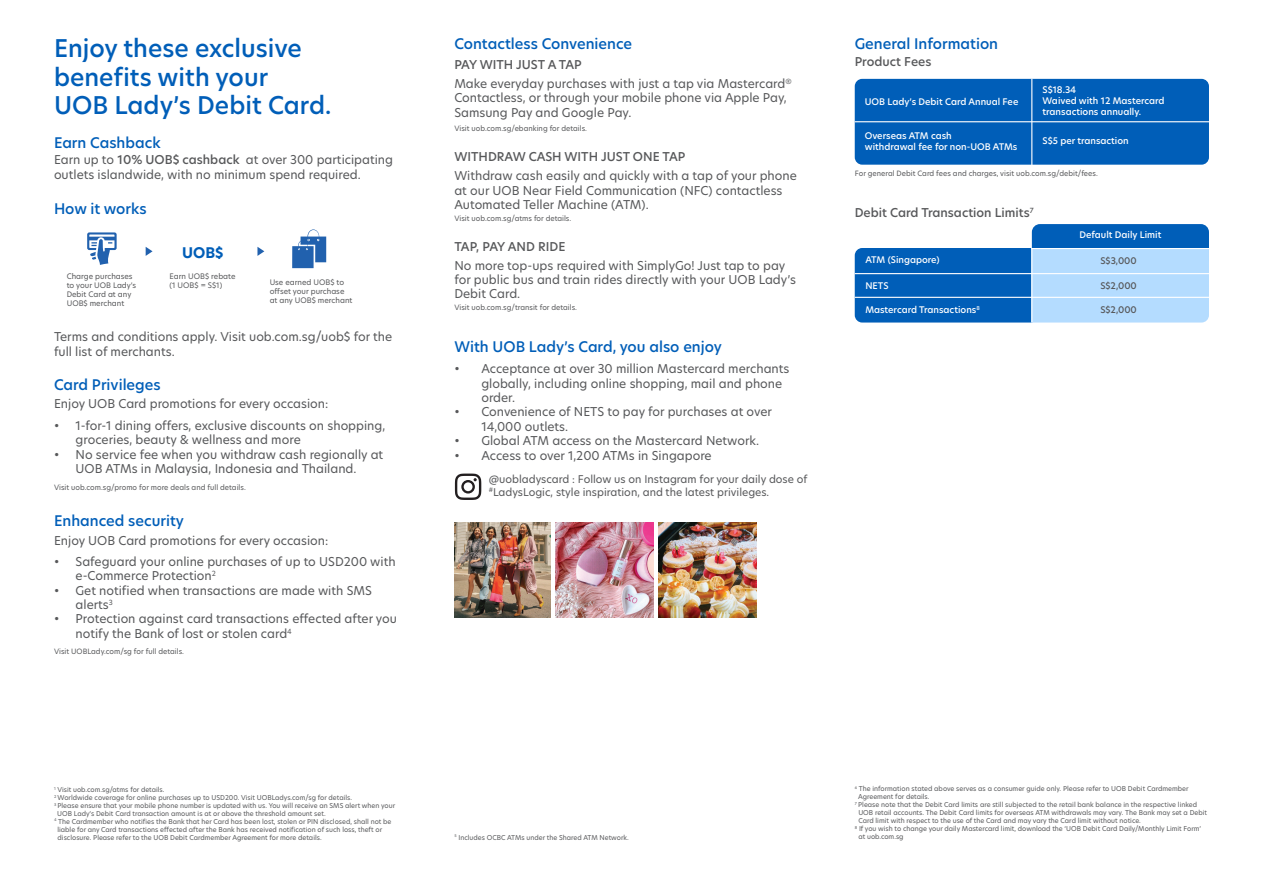
<style>
.page{position:relative;width:1263px;height:893px;background:#fff}
.page>*{position:absolute;margin:0;border:0;box-sizing:border-box;transform-origin:0 0}
.t1{font:500 24px "New Hero";color:#005eb8}
.t2{font:500 14.4px "New Hero";color:#005eb8}
.t3{font:700 14.4px "New Hero";color:#005eb8}
.t4{font:12px/14.4px "New Hero";color:#57585a}
.t5{font:500 12px "New Hero";color:#57585a}
.t6{font:10.5px "New Hero";color:#57585a}
.t7{font:500 9px "New Hero";color:#fff}
.t8{font:500 9px "New Hero";color:#57585a}
.t9{font:7.5px/9px "New Hero";color:#57585a}
.t10{font:7.2px "New Hero";color:#57585a}
.t11{font:6.6px/7.9px "New Hero";color:#57585a}
.s1{font-weight:500}
</style>
<div class="page">
<div style="left:1032px;top:224px;width:177px;height:42px;background:#005eb8;border-radius:8px"></div>
<div style="left:855px;top:79px;width:354px;height:86px;background:#005eb8;border-radius:7px"></div>
<svg style="left:855px;top:248px;width:354px;height:75px;background:#5c9edb"></svg>
<hr style="left:1031px;top:79px;width:1px;height:87px;background:#fff">
<hr style="left:1031px;top:248px;width:1px;height:75px;background:#fff">
<hr style="left:855px;top:121px;width:354px;height:1px;background:#fff">
<hr style="left:855px;top:273px;width:354px;height:1px;background:#fff">
<hr style="left:1031px;top:248px;width:178px;height:1px;background:#fff">
<hr style="left:855px;top:297px;width:354px;height:1px;background:#fff">
<svg style="left:87px;top:232px;width:30px;height:33px"></svg>
<svg style="left:292px;top:229px;width:34px;height:39px"></svg>
<svg style="left:146px;top:247px;width:7px;height:9px"></svg>
<svg style="left:257px;top:247px;width:7px;height:9px"></svg>
<img style="left:556px;top:522px;width:97px;height:96px">
<img style="left:454px;top:522px;width:96px;height:96px">
<img style="left:659px;top:522px;width:97px;height:96px">
<svg style="left:455px;top:474px;width:26px;height:26px"></svg>
<p class="t1" style="left:54px;top:32px;width:249px">Enjoy these exclusive</p>
<p class="t1" style="left:54px;top:60px;width:216px">benefits with your</p>
<p class="t1" style="left:54px;top:89px;width:279px">UOB Lady’s Debit Card.</p>
<p class="t2" style="left:54px;top:132px;width:108px">Earn Cashback</p>
<p class="t4" style="left:54px;top:153px;width:341px">Earn up to <span class="s1">10% UOB$ cashback</span> at over 300 participating outlets islandwide, with no minimum spend required.</p>
<p class="t2" style="left:54px;top:199px;width:94px">How it works</p>
<p class="t9" style="left:67px;top:271px;width:67px">Charge purchases</p>
<p class="t9" style="left:67px;top:280px;width:71px">to your UOB Lady’s</p>
<p class="t9" style="left:67px;top:289px;width:66px">Debit Card at any</p>
<p class="t9" style="left:67px;top:298px;width:59px">UOB$ merchant</p>
<p class="t3" style="left:182px;top:243px;width:43px">UOB$</p>
<p class="t9" style="left:170px;top:271px;width:67px">Earn UOB$ rebate</p>
<p class="t9" style="left:170px;top:280px;width:54px">(1 UOB$ = S$1)</p>
<p class="t9" style="left:270px;top:277px;width:84px">Use earned UOB$ to offset your purchase at any UOB$ merchant</p>
<p class="t4" style="left:54px;top:330px;width:340px">Terms and conditions apply. Visit uob.com.sg/uob$ for the full list of merchants.</p>
<p class="t2" style="left:54px;top:374px;width:108px">Card Privileges</p>
<p class="t4" style="left:54px;top:396px;width:276px">Enjoy UOB Card promotions for every occasion:</p>
<p class="t4" style="left:76px;top:418px;width:311px;text-indent:-22px">• 1-for-1 dining offers, exclusive discounts on shopping, groceries, beauty &amp; wellness and more</p>
<p class="t4" style="left:54px;top:447px;width:331px;text-align:center">• No service fee when you withdraw cash regionally at<br>UOB ATMs in Malaysia, Indonesia and Thailand.</p>
<p class="t10" style="left:54px;top:482px;width:193px">Visit uob.com.sg/promo for more deals and full details.</p>
<p class="t2" style="left:54px;top:511px;width:132px">Enhanced security</p>
<p class="t4" style="left:54px;top:533px;width:276px">Enjoy UOB Card promotions for every occasion:</p>
<p class="t4" style="left:76px;top:554px;width:322px;text-indent:-22px">• Safeguard your online purchases of up to USD200 with e-Commerce Protection<sup>2</sup></p>
<p class="t4" style="left:76px;top:583px;width:298px;text-indent:-22px">• Get notified when transactions are made with SMS alerts<sup>3</sup></p>
<p class="t4" style="left:76px;top:612px;width:323px;text-indent:-22px">• Protection against card transactions effected after you notify the Bank of lost or stolen card<sup>4</sup></p>
<p class="t10" style="left:54px;top:646px;width:132px">Visit UOBLady.com/sg for full details.</p>
<p class="t2" style="left:454px;top:34px;width:179px">Contactless Convenience</p>
<p class="t2" style="left:855px;top:34px;width:145px">General Information</p>
<p class="t5" style="left:454px;top:56px;width:129px">PAY WITH JUST A TAP</p>
<p class="t4" style="left:454px;top:76px;width:339px">Make everyday purchases with just a tap via Mastercard<sup>®<br></sup>Contactless, or through your mobile phone via Apple Pay,<br>Samsung Pay and Google Pay.</p>
<p class="t5" style="left:454px;top:149px;width:232px">WITHDRAW CASH WITH JUST ONE TAP</p>
<p class="t10" style="left:454px;top:124px;width:134px">Visit uob.com.sg/ebanking for details.</p>
<p class="t4" style="left:454px;top:168px;width:344px">Withdraw cash easily and quickly with a tap of your phone at our UOB Near Field Communication (NFC) contactless<br>Automated Teller Machine (ATM).</p>
<p class="t5" style="left:454px;top:238px;width:113px">TAP, PAY AND RIDE</p>
<p class="t10" style="left:454px;top:213px;width:118px">Visit uob.com.sg/atms for details.</p>
<p class="t4" style="left:454px;top:258px;width:343px">No more top-ups required with SimplyGo! Just tap to pay for public bus and train rides directly with your UOB Lady’s<br>Debit Card.</p>
<p class="t10" style="left:454px;top:303px;width:124px">Visit uob.com.sg/transit for details.</p>
<p class="t2" style="left:454px;top:337px;width:269px">With UOB Lady’s Card, you also enjoy</p>
<p class="t4" style="left:481px;top:361px;width:309px;text-indent:-27px">• Acceptance at over 30 million Mastercard merchants globally, including online shopping, mail and phone order.</p>
<p class="t4" style="left:481px;top:405px;width:292px;text-indent:-27px">• Convenience of NETS to pay for purchases at over<br>14,000 outlets.</p>
<p class="t4" style="left:454px;top:433px;width:306px">• Global ATM access on the Mastercard Network.</p>
<p class="t4" style="left:454px;top:448px;width:259px">• Access to over 1,200 ATMs in Singapore</p>
<p class="t6" style="left:489px;top:472px;width:320px">@uobladyscard : Follow us on Instagram for your daily dose of</p>
<p class="t6" style="left:489px;top:485px;width:282px"><sup>#</sup>LadysLogic, style inspiration, and the latest privileges.</p>
<p class="t5" style="left:855px;top:53px;width:78px">Product Fees</p>
<p class="t7" style="left:865px;top:95px;width:155px">UOB Lady’s Debit Card Annual Fee</p>
<p class="t7" style="left:865px;top:130px;width:88px">Overseas ATM cash</p>
<p class="t7" style="left:865px;top:141px;width:154px">withdrawal fee for non-UOB ATMs</p>
<p class="t7" style="left:1042px;top:84px;width:35px">S$18.34</p>
<p class="t7" style="left:1042px;top:95px;width:124px">Waived with 12 Mastercard</p>
<p class="t7" style="left:1042px;top:105px;width:100px">transactions annually.</p>
<p class="t7" style="left:1042px;top:135px;width:88px">S$5 per transaction</p>
<p class="t10" style="left:855px;top:169px;width:245px">For general Debit Card fees and charges, visit uob.com.sg/debit/fees.</p>
<p class="t5" style="left:855px;top:205px;width:180px">Debit Card Transaction Limits<sup>7</sup></p>
<p class="t7" style="left:865px;top:253px;width:76px">ATM (Singapore)</p>
<p class="t7" style="left:865px;top:279px;width:25px">NETS</p>
<p class="t7" style="left:865px;top:304px;width:116px">Mastercard Transactions<sup>8</sup></p>
<p class="t7" style="left:1079px;top:229px;width:83px">Default Daily Limit</p>
<p class="t8" style="left:1100px;top:254px;width:38px">S$3,000</p>
<p class="t8" style="left:1100px;top:279px;width:38px">S$2,000</p>
<p class="t8" style="left:1100px;top:304px;width:38px">S$2,000</p>
<p class="t11" style="left:54px;top:785px;width:112px"><sup>1</sup> Visit uob.com.sg/atms for details.</p>
<p class="t11" style="left:54px;top:793px;width:300px"><sup>2</sup> Worldwide coverage for online purchases up to USD200. Visit UOBLadys.com/sg for details.</p>
<p class="t11" style="left:54px;top:801px;width:343px"><sup>3</sup> Please ensure that your mobile phone number is updated with us. You will receive an SMS alert when your</p>
<p class="t11" style="left:57px;top:809px;width:270px">UOB Lady’s Debit Card transaction amount is at or above the threshold amount set.</p>
<p class="t11" style="left:54px;top:817px;width:339px"><sup>4</sup> The Cardmember who notifies the Bank that her Card has been lost, stolen or PIN disclosed, shall not be</p>
<p class="t11" style="left:57px;top:825px;width:326px">liable for any Card transactions effected after the Bank has received notification of such loss, theft or disclosure. Please refer to the UOB Debit Cardmember Agreement for more details.</p>
<p class="t11" style="left:454px;top:833px;width:176px"><sup>5</sup> Includes OCBC ATMs under the Shared ATM Network.</p>
<p class="t11" style="left:855px;top:785px;width:335px"><sup>6</sup> The information stated above serves as a consumer guide only. Please refer to UOB Debit Cardmember</p>
<p class="t11" style="left:858px;top:793px;width:73px">Agreement for details.</p>
<p class="t11" style="left:855px;top:801px;width:344px"><sup>7</sup> Please note that the Debit Card limits are still subjected to the retail bank balance in the respective linked</p>
<p class="t11" style="left:858px;top:809px;width:350px">UOB retail accounts. The Debit Card limits for overseas ATM withdrawals may vary. The Bank may set a Debit</p>
<p class="t11" style="left:858px;top:816px;width:284px">Card limit with respect to the use of the Card and may vary the Card limit without notice.</p>
<p class="t11" style="left:855px;top:824px;width:348px"><sup>8</sup> If you wish to change your daily Mastercard limit, download the ‘UOB Debit Card Daily/Monthly Limit Form’</p>
<p class="t11" style="left:858px;top:832px;width:47px">at uob.com.sg</p>
</div>
